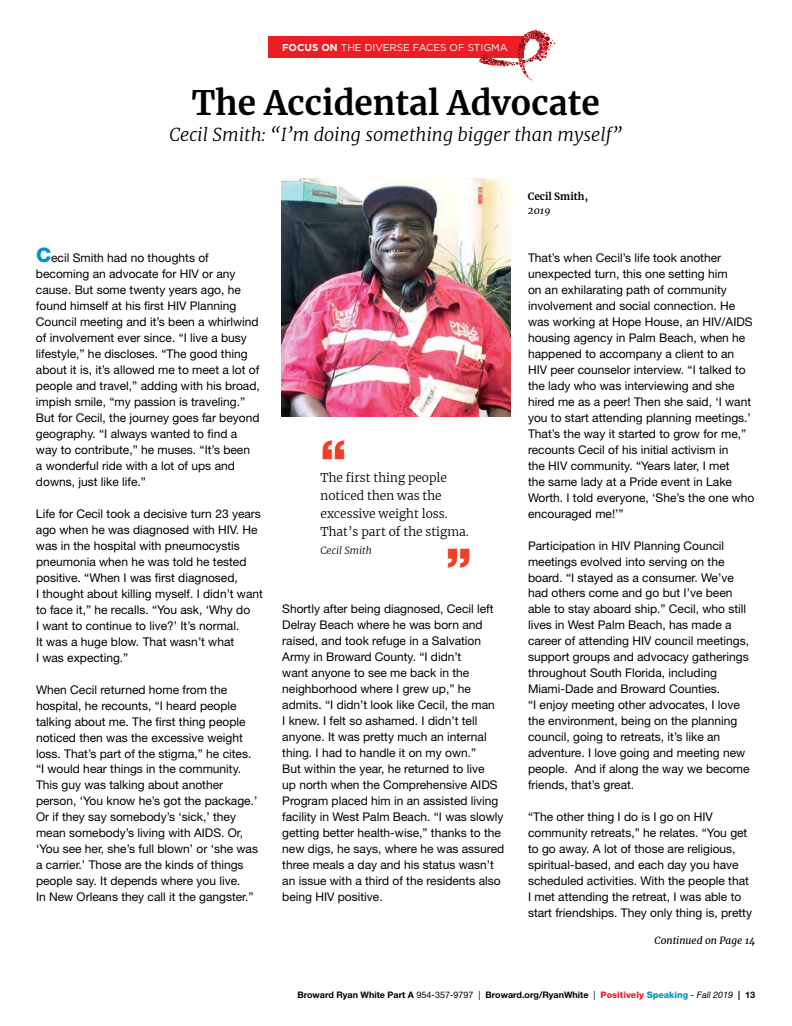
<style>
.page{position:relative;width:792px;height:1026px;background:#fff}
.page>*{position:absolute;margin:0;border:0;box-sizing:border-box;transform-origin:0 0}
.t1{font:900 50px "Helvetica Neue LT Std";color:#ef3f25}
.t2{font:700 33.3px "Merriweather";color:#000}
.t3{font:italic 300 18px "Merriweather";color:#000}
.t4{font:12px/16px "Helvetica Neue LT Std";color:#000}
.t5{font:300 12px/18px "Merriweather";color:#000}
.t6{font:10px "Gotham";color:#fff}
.t7{font:italic 10px "Merriweather";color:#000}
.t8{font:700 10px "Merriweather";color:#000}
.t9{font:italic 300 10px "Merriweather";color:#000}
.t10{font:700 9px "Helvetica Neue LT Std";color:#000}
.s1{font-weight:700}
.s2{font-weight:800;font-size:20px;color:#0092c8}
.s3{font-weight:400}
.s4{font-weight:800;color:#ea1d26}
.s5{font-weight:800;color:#0092c8}
.s6{font-weight:400;font-style:italic}
</style>
<div class="page">
<div style="left:268px;top:36px;width:255px;height:22px;background:#ed1d24"></div>
<svg style="left:479px;top:29px;width:76px;height:52px"></svg>
<img style="left:282px;top:179px;width:228px;height:238px">
<p class="t6" style="left:282px;top:41px;width:227px"><span class="s1">FOCUS ON</span> THE DIVERSE FACES OF STIGMA</p>
<p class="t2" style="left:192px;top:80px;width:409px">The Accidental Advocate</p>
<p class="t3" style="left:169px;top:122px;width:454px">Cecil Smith: “I’m doing something bigger than myself”</p>
<p class="t8" style="left:528px;top:189px;width:62px">Cecil Smith,</p>
<p class="t7" style="left:528px;top:203px;width:24px">2019</p>
<p class="t4" style="left:528px;top:249px;width:228px">That’s when Cecil’s life took another unexpected turn, this one setting him<br>on an exhilarating path of community involvement and social connection. He was working at Hope House, an HIV/AIDS housing agency in Palm Beach, when he happened to accompany a client to an HIV peer counselor interview. “I talked to the lady who was interviewing and she hired me as a peer! Then she said, ‘I want you to start attending planning meetings.’ That’s the way it started to grow for me,” recounts Cecil of his initial activism in<br>the HIV community. “Years later, I met<br>the same lady at a Pride event in Lake Worth. I told everyone, ‘She’s the one who encouraged me!’”</p>
<p class="t4" style="left:528px;top:537px;width:198px">Participation in HIV Planning Council</p>
<p class="t4" style="left:36px;top:249px;width:225px"><span class="s2">C</span>ecil Smith had no thoughts of becoming an advocate for HIV or any cause. But some twenty years ago, he found himself at his first HIV Planning Council meeting and it’s been a whirlwind of involvement ever since. “I live a busy lifestyle,” he discloses. “The good thing about it is, it’s allowed me to meet a lot of people and travel,” adding with his broad, impish smile, “my passion is traveling.” But for Cecil, the journey goes far beyond geography. “I always wanted to find a way to contribute,” he muses. “It’s been<br>a wonderful ride with a lot of ups and downs, just like life.”</p>
<p class="t4" style="left:36px;top:505px;width:226px">Life for Cecil took a decisive turn 23 years ago when he was diagnosed with HIV. He was in the hospital with pneumocystis</p>
<p class="t1" style="left:321px;top:429px;width:27px">“</p>
<p class="t5" style="left:321px;top:487px;width:150px">noticed then was the excessive weight loss.<br>That’s part of the stigma.</p>
<p class="t9" style="left:321px;top:544px;width:53px">Cecil Smith</p>
<p class="t5" style="left:321px;top:469px;width:128px">The first thing people</p>
<p class="t4" style="left:36px;top:553px;width:212px">pneumonia when he was told he tested</p>
<p class="t1" style="left:472px;top:580px;width:27px;rotate:-180deg">“</p>
<p class="t4" style="left:528px;top:553px;width:198px">meetings evolved into serving on the</p>
<p class="t4" style="left:36px;top:569px;width:228px">positive. “When I was first diagnosed,<br>I thought about killing myself. I didn’t want to face it,” he recalls. “You ask, ‘Why do<br>I want to continue to live?’ It’s normal.<br>It was a huge blow. That wasn’t what<br>I was expecting.”</p>
<p class="t4" style="left:36px;top:681px;width:224px">When Cecil returned home from the hospital, he recounts, “I heard people talking about me. The first thing people noticed then was the excessive weight loss. That’s part of the stigma,” he cites. “I would hear things in the community.<br>This guy was talking about another person, ‘You know he’s got the package.’ Or if they say somebody’s ‘sick,’ they mean somebody’s living with AIDS. Or, ‘You see her, she’s full blown’ or ‘she was a carrier.’ Those are the kinds of things people say. It depends where you live.<br>In New Orleans they call it the gangster.”</p>
<p class="t4" style="left:528px;top:569px;width:223px">board. “I stayed as a consumer. We’ve had others come and go but I’ve been able to stay aboard ship.” Cecil, who still lives in West Palm Beach, has made a career of attending HIV council meetings, support groups and advocacy gatherings throughout South Florida, including Miami-Dade and Broward Counties.<br>“I enjoy meeting other advocates, I love the environment, being on the planning council, going to retreats, it’s like an adventure. I love going and meeting new people. And if along the way we become friends, that’s great.</p>
<p class="t4" style="left:528px;top:809px;width:226px">“The other thing I do is I go on HIV community retreats,” he relates. “You get to go away. A lot of those are religious, spiritual-based, and each day you have scheduled activities. With the people that I met attending the retreat, I was able to start friendships. They only thing is, pretty</p>
<p class="t7" style="left:655px;top:933px;width:102px">Continued on Page 14</p>
<p class="t4" style="left:282px;top:601px;width:224px">Shortly after being diagnosed, Cecil left Delray Beach where he was born and raised, and took refuge in a Salvation Army in Broward County. “I didn’t<br>want anyone to see me back in the neighborhood where I grew up,” he admits. “I didn’t look like Cecil, the man<br>I knew. I felt so ashamed. I didn’t tell anyone. It was pretty much an internal thing. I had to handle it on my own.”<br>But within the year, he returned to live<br>up north when the Comprehensive AIDS Program placed him in an assisted living facility in West Palm Beach. “I was slowly getting better health-wise,” thanks to the new digs, he says, where he was assured three meals a day and his status wasn’t an issue with a third of the residents also being HIV positive.</p>
<p class="t10" style="left:297px;top:990px;width:459px">Broward Ryan White Part A <span class="s3">954-357-9797 |</span> Broward.org/RyanWhite <span class="s3">|</span> <span class="s4">Positively</span> <span class="s5">Speaking</span> <span class="s6">- Fall 2019</span> | 13</p>
</div>
